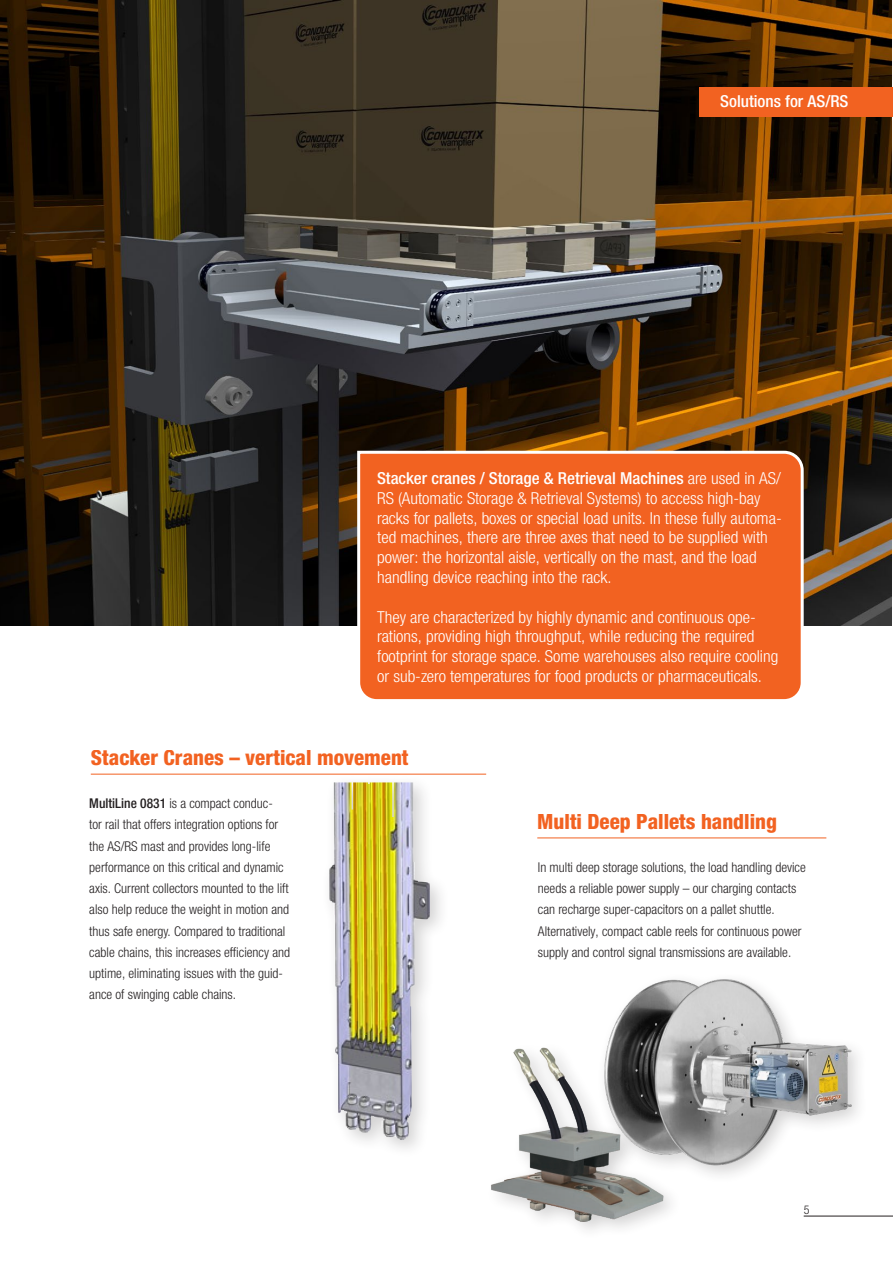
<style>
.page{position:relative;width:893px;height:1263px;background:#fff}
.page>*{position:absolute;margin:0;border:0;box-sizing:border-box;transform-origin:0 0}
.t1{font:800 condensed 21px "Helvetica Neue LTW1 G";color:#f26221}
.t2{font:300 condensed 16.5px/19.8px "Helvetica Neue LTW1 G";color:#fff;scale:1.04 1}
.t3{font:500 condensed 16.5px "Helvetica Neue LTW1 G";color:#fff;scale:1.04 1}
.Fließtext_Standard_1{font:300 condensed 13.5px/21.3px "Helvetica Neue LTW1 G";color:#231f20}
.t4{font:300 condensed 12px "Helvetica Neue LTW1 G";color:#231f20}
.s1{font-weight:500}
</style>
<div class="page">
<img style="left:0;top:0;width:891px;height:625px">
<div style="left:356px;top:449px;width:449px;height:251px;background:#f26221"></div>
<hr style="left:91px;top:774px;width:395px;height:1px;background:#f26221">
<hr style="left:537px;top:838px;width:289px;height:1px;background:#f26221">
<div style="left:321px;top:774px;width:129px;height:385px;background:#fff"></div>
<img style="left:329px;top:782px;width:101px;height:358px">
<div style="left:699px;top:87px;width:194px;height:29px;background:#f26221"></div>
<img style="left:609px;top:979px;width:249px;height:194px">
<div style="left:0;top:229px;width:9px;height:294px;background:#231f20;opacity:.2"></div>
<img style="left:0;top:201px;width:1px;height:302px">
<div style="left:485px;top:1040px;width:198px;height:200px;background:#231f20;opacity:.2"></div>
<img style="left:488px;top:1042px;width:180px;height:186px">
<hr style="left:804px;top:1216px;width:89px;height:1px;background:#231f20">
<p class="t3" style="left:720px;top:92px;width:125px">Solutions for AS/RS</p>
<p class="t2" style="left:377px;top:468px;width:390px"><span class="s1">Stacker cranes / Storage &amp; Retrieval Machines</span> are used in AS/ RS (Automatic Storage &amp; Retrieval Systems) to access high-bay racks for pallets, boxes or special load units. In these fully automa&shy;ted machines, there are three axes that need to be supplied with power: the horizontal aisle, vertically on the mast, and the load handling device reaching into the rack.</p>
<p class="t2" style="left:377px;top:607px;width:387px">They are characterized by highly dynamic and continuous ope&shy;rations, providing high throughput, while reducing the required footprint for storage space. Some warehouses also require cooling or sub-zero temperatures for food products or pharmaceuticals.</p>
<h1 class="t1" style="left:91px;top:745px;width:319px">Stacker Cranes – vertical movement</h1>
<p class="Fließtext_Standard_1" style="left:89px;top:793px;width:202px"><span class="s1">MultiLine 0831</span> is a compact conduc-<br>tor rail that offers integration options for the AS/RS mast and provides long-life performance on this critical and dynamic axis. Current collectors mounted to the lift also help reduce the weight in motion and thus safe energy. Compared to traditional cable chains, this increases efficiency and uptime, eliminating issues with the guid&shy;ance of swinging cable chains.</p>
<h1 class="t1" style="left:537px;top:809px;width:241px">Multi Deep Pallets handling</h1>
<p class="Fließtext_Standard_1" style="left:538px;top:856px;width:269px">In multi deep storage solutions, the load handling device needs a reliable power supply – our charging contacts can recharge super-capacitors on a pallet shuttle.<br>Alternatively, compact cable reels for continuous power supply and control signal transmissions are available.</p>
<p class="t4" style="left:804px;top:1203px;width:7px">5</p>
</div>
